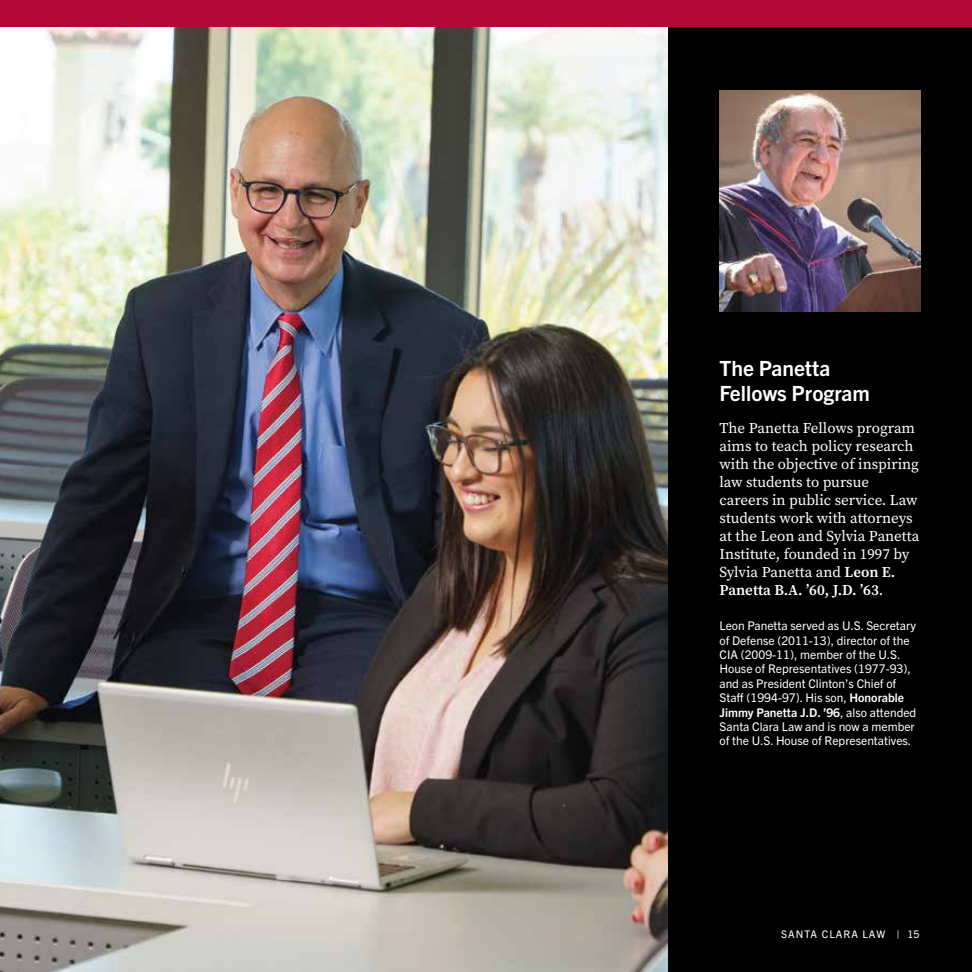
<style>
.page{position:relative;width:972px;height:972px;background:#fff}
.page>*{position:absolute;margin:0;border:0;box-sizing:border-box;transform-origin:0 0}
.t1{font:700 21px/25.2px "Trade Gothic Next LT Pro";color:#fff}
.t2{font:15px/18px "Source Serif Pro";color:#fff}
.t3{font:12px/14.4px "Trade Gothic Next LT Pro";color:#fff}
.t4{font:10.5px "Trade Gothic Next LT Pro";letter-spacing:.1em;color:#fff}
.s1{font-weight:600}
.s2{font-weight:700}
</style>
<div class="page">
<img style="left:0;top:27px;width:668px;height:945px">
<div style="left:668px;top:27px;width:304px;height:945px;background:#000"></div>
<img style="left:719px;top:91px;width:201px;height:220px">
<div style="left:0;top:0;width:972px;height:27px;background:#b30838"></div>
<h1 class="t1" style="left:719px;top:354px;width:152px">The Panetta<br>Fellows Program</h1>
<p class="t2" style="left:719px;top:419px;width:202px">The Panetta Fellows program aims to teach policy research with the objective of inspiring law students to pursue careers in public service. Law students work with attorneys at the Leon and Sylvia Panetta<br>Institute, founded in 1997 by<br>Sylvia Panetta and <span class="s1">Leon E.<br>Panetta B.A. ’60, J.D. ’63</span>.</p>
<p class="t3" style="left:719px;top:618px;width:198px">Leon Panetta served as U.S. Secretary of Defense (2011-13), director of the CIA (2009-11), member of the U.S.<br>House of Representatives (1977-93), and as President Clinton’s Chief of Staff (1994-97). His son, <span class="s2">Honorable Jimmy Panetta J.D. ’96</span>, also attended Santa Clara Law and is now a member of the U.S. House of Representatives.</p>
<p class="t4" style="left:781px;top:927px;width:140px">SANTA CLARA LAW | 15</p>
</div>
